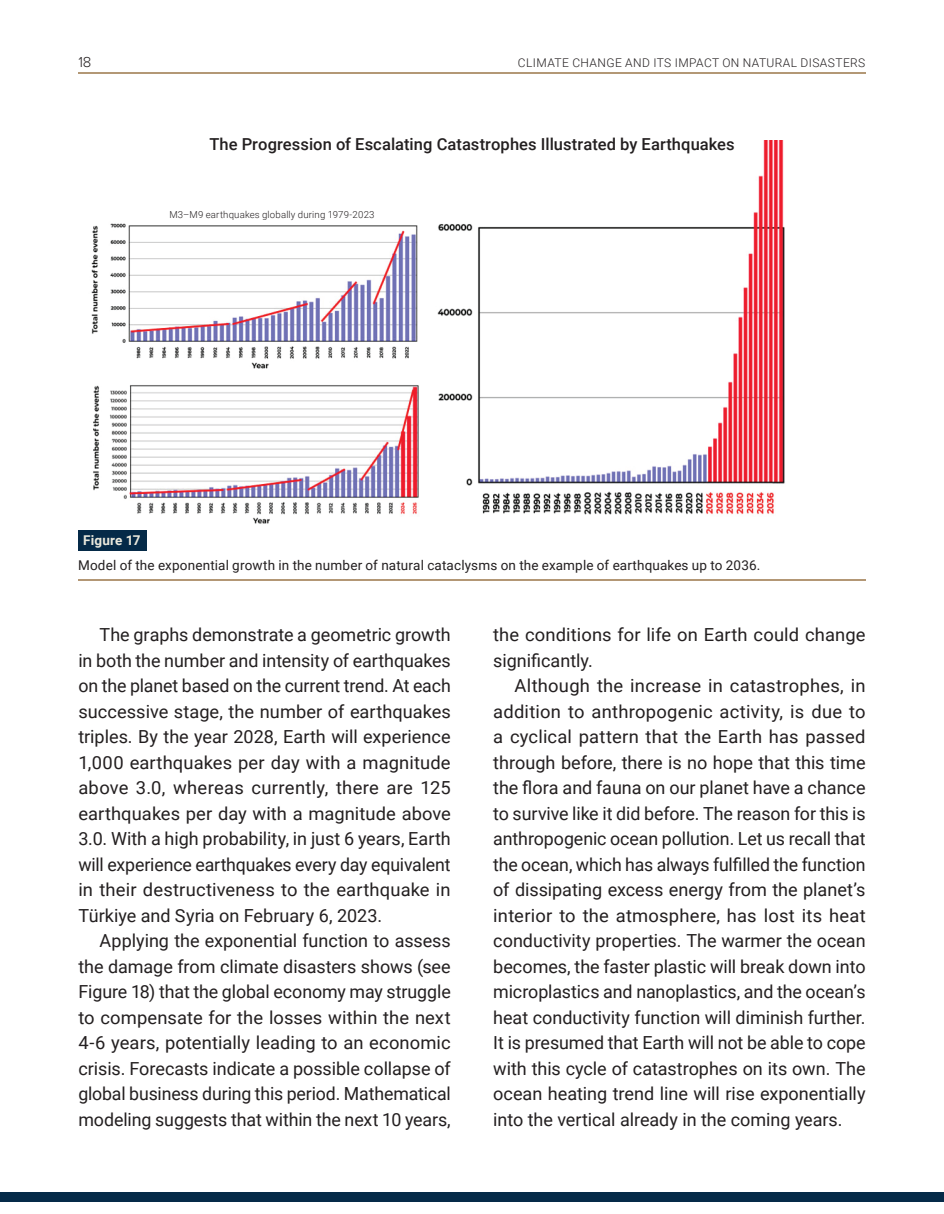
<style>
.page{position:relative;width:944px;height:1214px;background:#fff}
.page>*{position:absolute;margin:0;border:0;box-sizing:border-box;transform-origin:0 0}
.t1{font:18px/25.5px "Roboto";color:#231f20;text-align:justify}
.t2{font:500 16.5px "Roboto";letter-spacing:.005em;color:#231f20}
.t3{font:300 15px "Proxima Nova";color:#231f20}
.t4{font:13.5px "Roboto";letter-spacing:.01em;color:#231f20}
.t5{font:700 13.5px "Roboto";letter-spacing:.01em;color:#ebe9dd}
.t6{font:300 12px "Roboto";letter-spacing:.035em;color:#231f20}
.t7{font:300 9.6px "Roboto";letter-spacing:.02em;color:#231f20}
</style>
<div class="page">
<hr style="left:78px;top:72px;width:787px;height:2px;background:#b39876">
<div style="left:0;top:1192px;width:944px;height:9px;background:#052a48"></div>
<img style="left:91px;top:141px;width:694px;height:383px">
<div style="left:166px;top:166px;width:226px;height:46px;background:#fff"></div>
<hr style="left:78px;top:579px;width:787px;height:1px;background:#b39775">
<div style="left:78px;top:531px;width:68px;height:20px;background:#052a48"></div>
<p class="t3" style="left:78px;top:53px;width:15px">18</p>
<p class="t6" style="left:518px;top:54px;width:349px">CLIMATE CHANGE AND ITS IMPACT ON NATURAL DISASTERS</p>
<p class="t2" style="left:209px;top:133px;width:526px">The Progression of Escalating Catastrophes Illustrated by Earthquakes</p>
<p class="t7" style="left:169px;top:208px;width:207px">M3–M9 earthquakes globally during 1979-2023</p>
<p class="t5" style="left:83px;top:530px;width:59px">Figure 17</p>
<p class="t4" style="left:78px;top:555px;width:683px">Model of the exponential growth in the number of natural cataclysms on the example of earthquakes up to 2036.</p>
<p class="t1" style="left:78px;top:621px;width:374px;text-indent:21px">The graphs demonstrate a geometric growth in both the number and intensity of earthquakes on the planet based on the current trend. At each successive stage, the number of earthquakes triples. By the year 2028, Earth will experience 1,000 earthquakes per day with a magnitude above 3.0, whereas currently, there are 125 earthquakes per day with a magnitude above 3.0. With a high probability, in just 6 years, Earth will experience earthquakes every day equivalent in their destructiveness to the earthquake in Türkiye and Syria on February 6, 2023.</p>
<p class="t1" style="left:78px;top:927px;width:374px;text-indent:21px">Applying the exponential function to assess the damage from climate disasters shows (see Figure 18) that the global economy may struggle to compensate for the losses within the next 4-6 years, potentially leading to an economic crisis. Forecasts indicate a possible collapse of global business during this period. Mathematical modeling suggests that within the next 10 years,</p>
<p class="t1" style="left:493px;top:621px;width:374px">the conditions for life on Earth could change significantly.</p>
<p class="t1" style="left:493px;top:672px;width:374px;text-indent:21px">Although the increase in catastrophes, in addition to anthropogenic activity, is due to a cyclical pattern that the Earth has passed through before, there is no hope that this time the flora and fauna on our planet have a chance to survive like it did before. The reason for this is anthropogenic ocean pollution. Let us recall that the ocean, which has always fulfilled the function of dissipating excess energy from the planet’s interior to the atmosphere, has lost its heat conductivity properties. The warmer the ocean becomes, the faster plastic will break down into microplastics and nanoplastics, and the ocean’s heat conductivity function will diminish further.<br>It is presumed that Earth will not be able to cope with this cycle of catastrophes on its own. The ocean heating trend line will rise exponentially into the vertical already in the coming years.</p>
</div>
